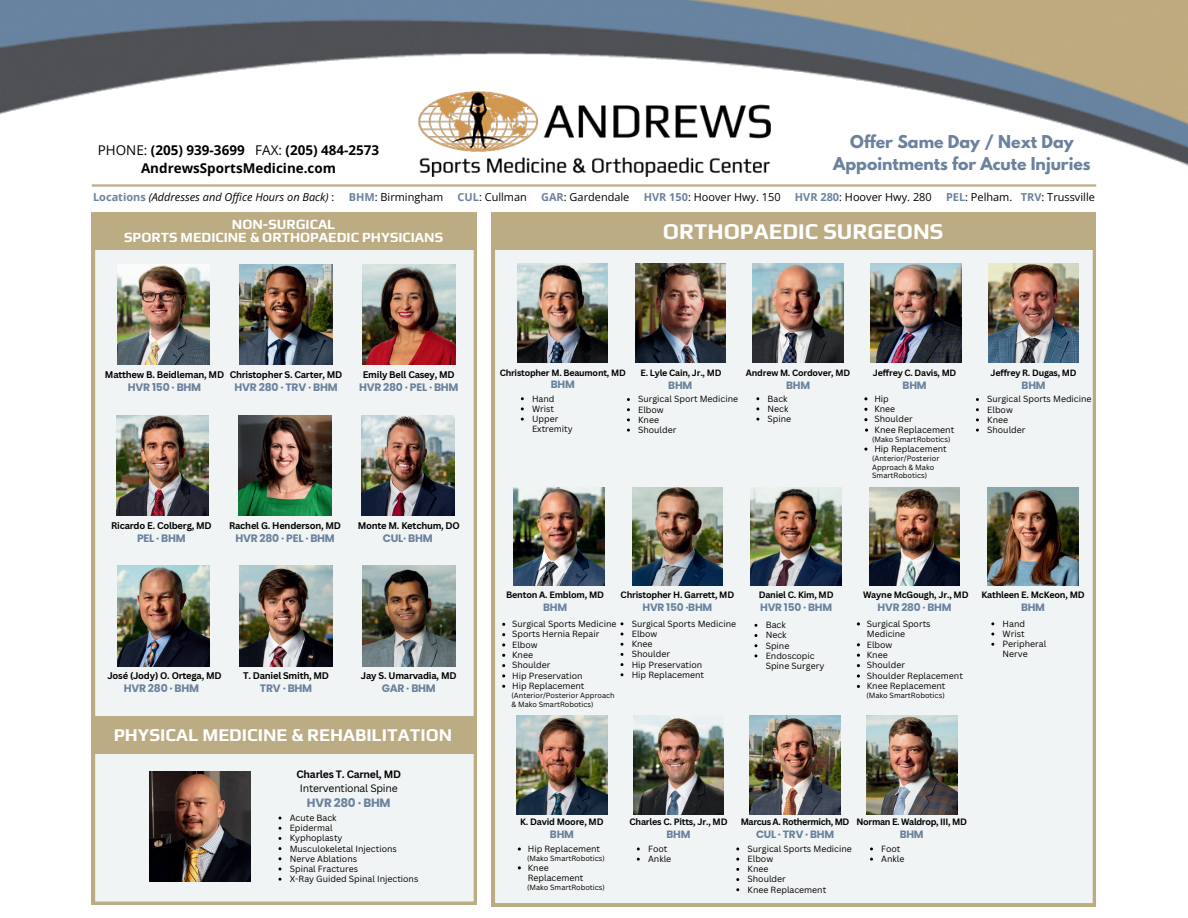
<style>
.page{position:relative;width:1188px;height:918px;background:#fff}
.page>*{position:absolute;margin:0;border:0;box-sizing:border-box;transform-origin:0 0}
.t1{font:700 22.35px "Play";color:#fff}
.t2{font:700 17.85px "Play";color:#fff}
.t3{font:700 15.75px/21.6px "League Spartan";color:#6b829e;text-align:center}
.t4{font:700 13.95px/13.5px "Play";color:#fff;text-align:center}
.t5{font:700 13.5px/18.1px "Open Sans";color:#000;text-align:center}
.t6{font:700 12px "Poppins";letter-spacing:-.02em;color:#6b829e}
.t7{font:10.95px "Open Sans";color:#000}
.t8{font:italic 10.95px "Open Sans";color:#000}
.t9{font:700 10.8px "Poppins";letter-spacing:-.02em;color:#6b829e}
.t10{font:700 10.65px "Poppins";letter-spacing:-.02em;color:#6b829e}
.t11{font:10.35px "Canva Sans";letter-spacing:-.02em;color:#000}
.t12{font:700 10.35px "Canva Sans";letter-spacing:-.02em;color:#000}
.t13{font:700 9.45px "Canva Sans";letter-spacing:-.02em;color:#000}
.t14{font:700 9px "Canva Sans";letter-spacing:-.02em;color:#000}
.t15{font:700 9px "Canva Sans";letter-spacing:-.04em;color:#000}
.t16{font:700 8.85px "Canva Sans";letter-spacing:-.02em;color:#000}
.t17{font:8.85px "Canva Sans";color:#000}
.t18{font:8.7px/10.2px "Canva Sans";color:#000}
.t19{font:7.35px/8.6px "Canva Sans";color:#000}
.s1{font-weight:400}
.s2{font-weight:700;font-style:normal;color:#6b829e}
.s3{font-style:normal}
.s4{font-weight:700;color:#6b829e}
</style>
<div class="page">
<img style="left:0;top:0;width:1188px;height:214px">
<div style="left:92px;top:250px;width:385px;height:655px;background:#f1f4f4"></div>
<div style="left:92px;top:212px;width:385px;height:38px;background:#bcac83"></div>
<img style="left:240px;top:264px;width:92px;height:101px">
<img style="left:363px;top:264px;width:92px;height:101px">
<img style="left:117px;top:264px;width:93px;height:101px">
<img style="left:239px;top:415px;width:92px;height:100px">
<img style="left:362px;top:415px;width:92px;height:100px">
<img style="left:116px;top:415px;width:93px;height:100px">
<img style="left:240px;top:566px;width:92px;height:100px">
<img style="left:363px;top:566px;width:92px;height:100px">
<img style="left:117px;top:566px;width:93px;height:100px">
<img style="left:149px;top:771px;width:102px;height:110px">
<div style="left:91px;top:716px;width:385px;height:37px;background:#bcac83"></div>
<div style="left:492px;top:250px;width:604px;height:656px;background:#f1f4f4"></div>
<div style="left:492px;top:212px;width:604px;height:38px;background:#bcac83"></div>
<img style="left:988px;top:264px;width:91px;height:98px">
<img style="left:988px;top:488px;width:90px;height:98px">
<img style="left:517px;top:264px;width:91px;height:98px">
<img style="left:514px;top:488px;width:91px;height:98px">
<img style="left:517px;top:716px;width:90px;height:98px">
<img style="left:635px;top:264px;width:91px;height:98px">
<img style="left:632px;top:488px;width:91px;height:98px">
<img style="left:633px;top:716px;width:91px;height:98px">
<img style="left:753px;top:264px;width:90px;height:98px">
<img style="left:750px;top:716px;width:90px;height:98px">
<img style="left:871px;top:264px;width:90px;height:98px">
<img style="left:869px;top:488px;width:91px;height:98px">
<svg style="left:857px;top:674px;width:3px;height:4px"></svg>
<img style="left:866px;top:716px;width:91px;height:98px">
<img style="left:418px;top:92px;width:352px;height:84px">
<hr style="left:92px;top:184px;width:1004px;height:3px;background:#bcac83">
<img style="left:751px;top:488px;width:90px;height:98px">
<h3 class="t5" style="left:98px;top:141px;width:283px"><span class="s1">PHONE:</span> (205) 939-3699 <span class="s1">FAX:</span> (205) 484-2573<br>AndrewsSportsMedicine.com</h3>
<h3 class="t3" style="left:833px;top:131px;width:259px">Offer Same Day / Next Day<br>Appointments for Acute Injuries</h3>
<p class="t8" style="left:93px;top:189px;width:243px"><span class="s2">Locations</span> (Addresses and Office Hours on Back) <span class="s3">:</span></p>
<p class="t7" style="left:349px;top:189px;width:96px"><span class="s4">BHM</span>: Birmingham</p>
<p class="t7" style="left:458px;top:189px;width:71px"><span class="s4">CUL</span>: Cullman</p>
<p class="t7" style="left:541px;top:189px;width:90px"><span class="s4">GAR</span>: Gardendale</p>
<p class="t7" style="left:644px;top:189px;width:138px"><span class="s4">HVR 150</span>: Hoover Hwy. 150</p>
<p class="t7" style="left:795px;top:189px;width:138px"><span class="s4">HVR 280</span>: Hoover Hwy. 280</p>
<p class="t7" style="left:946px;top:189px;width:150px"><span class="s4">PEL</span>: Pelham. <span class="s4">TRV</span>: Trussville</p>
<h3 class="t4" style="left:124px;top:216px;width:320px">NON-SURGICAL<br>SPORTS MEDICINE &amp; ORTHOPAEDIC PHYSICIANS</h3>
<h1 class="t1" style="left:663px;top:215px;width:282px">ORTHOPAEDIC SURGEONS</h1>
<p class="t13" style="left:105px;top:369px;width:121px">Matthew B. Beidleman, MD</p>
<p class="t9" style="left:128px;top:381px;width:75px">HVR 150 · BHM</p>
<p class="t13" style="left:230px;top:369px;width:114px">Christopher S. Carter, MD</p>
<p class="t9" style="left:235px;top:381px;width:105px">HVR 280 · TRV · BHM</p>
<p class="t13" style="left:363px;top:369px;width:94px">Emily Bell Casey, MD</p>
<p class="t9" style="left:359px;top:381px;width:101px">HVR 280 · PEL · BHM</p>
<p class="t13" style="left:111px;top:520px;width:102px">Ricardo E. Colberg, MD</p>
<p class="t9" style="left:137px;top:532px;width:50px">PEL · BHM</p>
<p class="t13" style="left:229px;top:520px;width:113px">Rachel G. Henderson, MD</p>
<p class="t9" style="left:235px;top:532px;width:101px">HVR 280 · PEL · BHM</p>
<p class="t13" style="left:358px;top:520px;width:104px">Monte M. Ketchum, DO</p>
<p class="t9" style="left:383px;top:532px;width:51px">CUL· BHM</p>
<p class="t13" style="left:243px;top:670px;width:88px">T. Daniel Smith, MD</p>
<p class="t9" style="left:260px;top:682px;width:54px">TRV · BHM</p>
<p class="t13" style="left:361px;top:670px;width:97px">Jay S. Umarvadia, MD</p>
<p class="t9" style="left:382px;top:682px;width:56px">GAR · BHM</p>
<p class="t13" style="left:107px;top:670px;width:116px">José (Jody) O. Ortega, MD</p>
<p class="t9" style="left:124px;top:682px;width:77px">HVR 280 · BHM</p>
<h2 class="t2" style="left:114px;top:722px;width:340px">PHYSICAL MEDICINE &amp; REHABILITATION</h2>
<p class="t12" style="left:297px;top:768px;width:106px">Charles T. Carnel, MD</p>
<h3 class="t6" style="left:307px;top:796px;width:85px">HVR 280 · BHM</h3>
<p class="t11" style="left:300px;top:782px;width:99px">Interventional Spine</p>
<p class="t18" style="left:290px;top:813px;width:130px">Acute Back<br>Epidermal<br>Kyphoplasty<br>Musculokeletal Injections<br>Nerve Ablations<br>Spinal Fractures<br>X-Ray Guided Spinal Injections</p>
<p class="t16" style="left:500px;top:367px;width:128px">Christopher M. Beaumont, MD</p>
<p class="t10" style="left:551px;top:379px;width:26px">BHM</p>
<p class="t18" style="left:532px;top:393px;width:42px">Hand<br>Wrist<br>Upper<br>Extremity</p>
<p class="t16" style="left:641px;top:367px;width:82px">E. Lyle Cain, Jr., MD</p>
<p class="t10" style="left:668px;top:379px;width:26px">BHM</p>
<p class="t18" style="left:638px;top:394px;width:102px">Surgical Sport Medicine<br>Elbow<br>Knee<br>Shoulder</p>
<p class="t16" style="left:746px;top:367px;width:106px">Andrew M. Cordover, MD</p>
<p class="t10" style="left:786px;top:379px;width:26px">BHM</p>
<p class="t18" style="left:768px;top:393px;width:25px">Back<br>Neck<br>Spine</p>
<p class="t16" style="left:873px;top:367px;width:85px">Jeffrey C. Davis, MD</p>
<p class="t10" style="left:903px;top:379px;width:26px">BHM</p>
<p class="t18" style="left:874px;top:393px;width:40px">Hip<br>Knee<br>Shoulder</p>
<p class="t17" style="left:875px;top:424px;width:81px">Knee Replacement</p>
<p class="t19" style="left:872px;top:435px;width:80px">(Mako SmartRobotics)</p>
<p class="t18" style="left:874px;top:444px;width:74px">Hip Replacement</p>
<p class="t19" style="left:872px;top:454px;width:69px">(Anterior/Posterior<br>Approach &amp; Mako<br>SmartRobotics)</p>
<p class="t16" style="left:991px;top:367px;width:88px">Jeffrey R. Dugas, MD</p>
<p class="t10" style="left:1022px;top:379px;width:26px">BHM</p>
<p class="t18" style="left:987px;top:394px;width:106px">Surgical Sports Medicine<br>Elbow<br>Knee<br>Shoulder</p>
<p class="t14" style="left:621px;top:590px;width:115px">Christopher H. Garrett, MD</p>
<p class="t10" style="left:643px;top:601px;width:71px">HVR 150 ·BHM</p>
<p class="t18" style="left:632px;top:619px;width:106px">Surgical Sports Medicine<br>Elbow<br>Knee<br>Shoulder<br>Hip Preservation<br>Hip Replacement</p>
<p class="t14" style="left:506px;top:590px;width:99px">Benton A. Emblom, MD</p>
<p class="t10" style="left:543px;top:601px;width:26px">BHM</p>
<p class="t18" style="left:512px;top:619px;width:106px">Surgical Sports Medicine<br>Sports Hernia Repair<br>Elbow<br>Knee<br>Shoulder<br>Hip Preservation<br>Hip Replacement</p>
<p class="t19" style="left:512px;top:691px;width:105px">(Anterior/Posterior Approach &amp; Mako SmartRobotics)</p>
<p class="t14" style="left:759px;top:590px;width:76px">Daniel C. Kim, MD</p>
<p class="t10" style="left:760px;top:601px;width:73px">HVR 150 · BHM</p>
<p class="t18" style="left:766px;top:620px;width:60px">Back<br>Neck<br>Spine<br>Endoscopic<br>Spine Surgery</p>
<p class="t14" style="left:863px;top:590px;width:107px">Wayne McGough, Jr., MD</p>
<p class="t10" style="left:878px;top:601px;width:75px">HVR 280 · BHM</p>
<p class="t18" style="left:867px;top:618px;width:98px">Surgical Sports<br>Medicine<br>Elbow<br>Knee<br>Shoulder<br>Shoulder Replacement<br>Knee Replacement</p>
<p class="t19" style="left:866px;top:691px;width:80px">(Mako SmartRobotics)</p>
<p class="t14" style="left:981px;top:589px;width:105px">Kathleen E. McKeon, MD</p>
<p class="t10" style="left:1021px;top:601px;width:26px">BHM</p>
<p class="t18" style="left:1003px;top:619px;width:45px">Hand<br>Wrist<br>Peripheral<br>Nerve</p>
<p class="t14" style="left:520px;top:817px;width:85px">K. David Moore, MD</p>
<p class="t10" style="left:550px;top:828px;width:26px">BHM</p>
<p class="t18" style="left:528px;top:844px;width:74px">Hip Replacement</p>
<p class="t19" style="left:527px;top:854px;width:79px">(Mako SmartRobotics)</p>
<p class="t18" style="left:528px;top:862px;width:57px">Knee<br>Replacement</p>
<p class="t19" style="left:527px;top:883px;width:79px">(Mako SmartRobotics)</p>
<p class="t14" style="left:629px;top:817px;width:100px">Charles C. Pitts, Jr., MD</p>
<p class="t10" style="left:667px;top:828px;width:26px">BHM</p>
<p class="t18" style="left:648px;top:844px;width:25px">Foot<br>Ankle</p>
<p class="t15" style="left:741px;top:817px;width:110px">Marcus A. Rothermich, MD</p>
<p class="t10" style="left:756px;top:828px;width:80px">CUL · TRV · BHM</p>
<p class="t18" style="left:748px;top:844px;width:106px">Surgical Sports Medicine<br>Elbow<br>Knee<br>Shoulder<br>Knee Replacement</p>
<p class="t14" style="left:856px;top:817px;width:112px">Norman E. Waldrop, III, MD</p>
<p class="t10" style="left:900px;top:828px;width:26px">BHM</p>
<p class="t18" style="left:881px;top:844px;width:25px">Foot<br>Ankle</p>
</div>
